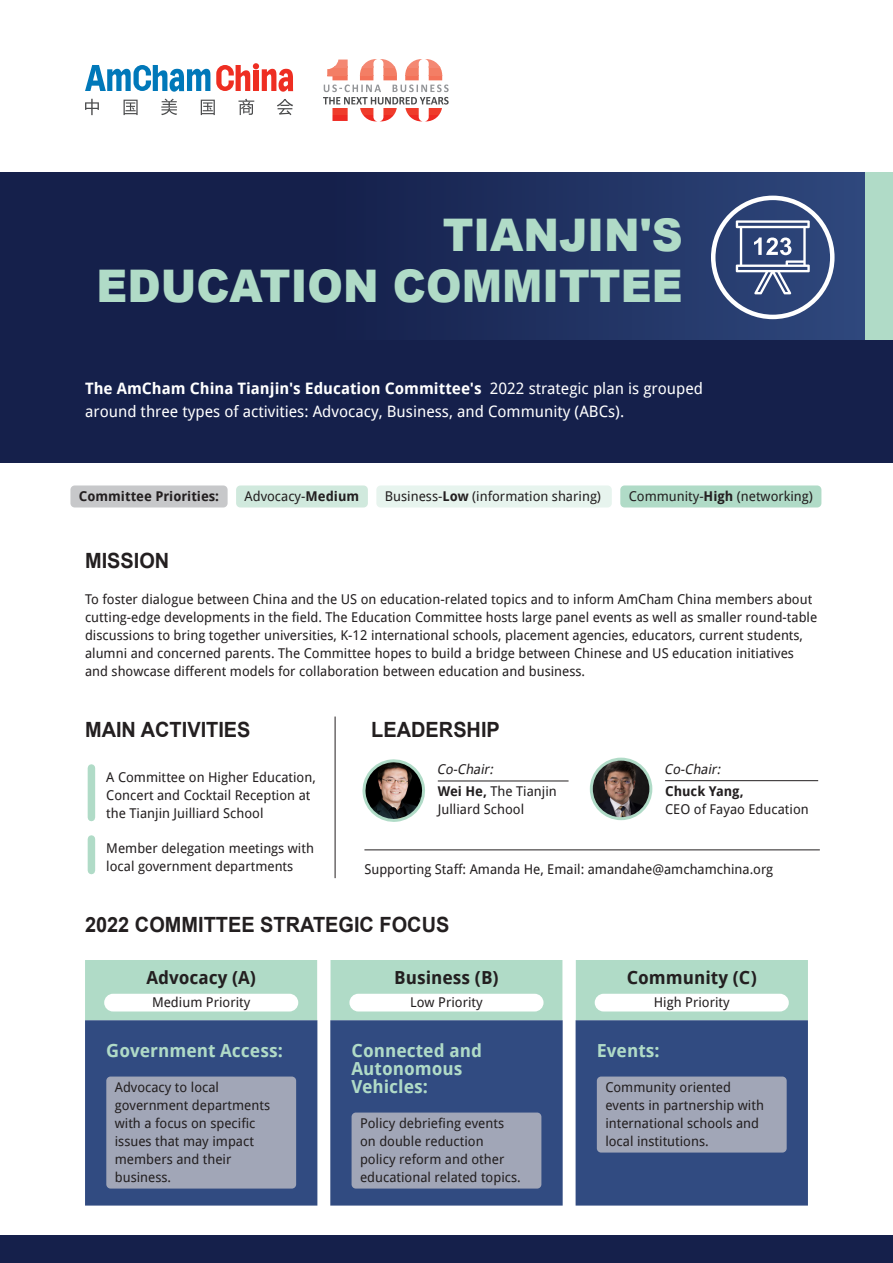
<style>
.page{position:relative;width:893px;height:1263px;background:#fff}
.page>*{position:absolute;margin:0;border:0;box-sizing:border-box;transform-origin:0 0}
.Header_L1{font:900 45px/51px "Arial";color:#b0dbc7;text-align:right;scale:.95 1}
.Header_L2{font:700 21px "Arial";color:#231f20;scale:.95 1}
.Item_Title{font:700 18px/18px "Droid Sans";color:#b0dbc7}
.Item_Title-2{font:700 18px "Droid Sans";color:#231f20}
.Focus-Header{font:700 18px "Droid Sans";color:#231f20}
.Body{font:15.75px/22.5px "Droid Sans";color:#fff}
.Body-2{font:13.5px/18px "Droid Sans";color:#231f20}
.Items{font:13.5px/18px "Droid Sans";color:#231f20}
.Activities{font:13.5px/18px "Droid Sans";color:#231f20}
.Focus-Priority{font:13.5px "Droid Sans";color:#231f20}
.Items-2{font:700 13.5px "Droid Sans";color:#231f20}
.Body-3{font:italic 13.5px "Droid Sans";color:#231f20}
.s1{font-weight:700}
</style>
<div class="page">
<svg style="left:85px;top:99px;width:14px;height:16px"></svg>
<svg style="left:124px;top:100px;width:14px;height:15px"></svg>
<svg style="left:161px;top:99px;width:16px;height:16px"></svg>
<svg style="left:201px;top:100px;width:14px;height:15px"></svg>
<svg style="left:238px;top:99px;width:16px;height:16px"></svg>
<svg style="left:277px;top:99px;width:16px;height:16px"></svg>
<svg style="left:216px;top:63px;width:77px;height:29px"></svg>
<svg style="left:85px;top:65px;width:125px;height:27px"></svg>
<svg style="left:332px;top:115px;width:107px;height:6px"></svg>
<svg style="left:332px;top:108px;width:110px;height:7px"></svg>
<svg style="left:327px;top:76px;width:115px;height:4px"></svg>
<svg style="left:327px;top:68px;width:115px;height:8px"></svg>
<svg style="left:332px;top:59px;width:109px;height:9px"></svg>
<svg style="left:323px;top:84px;width:126px;height:21px"></svg>
<div style="left:0;top:172px;width:893px;height:290px;background:#15204b"></div>
<div style="left:327px;top:172px;width:566px;height:168px;background:linear-gradient(to right,#121d49,#3a5386)"></div>
<div style="left:865px;top:172px;width:28px;height:168px;background:#b0dbc7"></div>
<div style="left:0;top:1235px;width:893px;height:28px;background:#15204b"></div>
<div style="left:88px;top:768px;width:7px;height:49px;background:#b0dbc7"></div>
<div style="left:88px;top:839px;width:7px;height:31px;background:#b0dbc7"></div>
<hr style="left:335px;top:716px;width:1px;height:162px;background:#231f20">
<div style="left:70px;top:485px;width:158px;height:22px;background:#c7c8ca;border-radius:4px"></div>
<div style="left:236px;top:485px;width:132px;height:22px;background:#d0e9dd;border-radius:4px"></div>
<div style="left:376px;top:485px;width:236px;height:22px;background:#e7f4ee;border-radius:4px"></div>
<div style="left:620px;top:485px;width:201px;height:22px;background:#b0dbc7;border-radius:4px"></div>
<hr style="left:438px;top:781px;width:131px;height:1px;background:#231f20">
<svg style="left:362px;top:759px;width:63px;height:63px"></svg>
<hr style="left:665px;top:780px;width:153px;height:1px;background:#231f20">
<img style="left:591px;top:759px;width:60px;height:60px;border-radius:30px">
<div style="left:590px;top:758px;width:62px;height:62px;border:3px solid #b0dbc7;border-radius:50%"></div>
<div style="left:85px;top:960px;width:723px;height:60px;background:#b0dbc7"></div>
<svg style="left:317px;top:960px;width:259px;height:60px;background:#bbe0ce"></svg>
<svg style="left:85px;top:1020px;width:723px;height:185px;background:#3d5688"></svg>
<div style="left:104px;top:994px;width:194px;height:17px;background:#fff;border-radius:9px"></div>
<div style="left:349px;top:994px;width:194px;height:17px;background:#fff;border-radius:9px"></div>
<div style="left:595px;top:994px;width:194px;height:17px;background:#fff;border-radius:9px"></div>
<div style="left:106px;top:1076px;width:190px;height:112px;background:#a1a6b7;border-radius:4px"></div>
<div style="left:352px;top:1112px;width:189px;height:76px;background:#a1a6b7;border-radius:4px"></div>
<div style="left:597px;top:1076px;width:190px;height:76px;background:#a1a6b7;border-radius:4px"></div>
<svg style="left:736px;top:220px;width:74px;height:74px;background:#637399"></svg>
<div style="left:711px;top:196px;width:123px;height:123px;border:4px solid #fff;border-radius:50%"></div>
<hr style="left:364px;top:849px;width:456px;height:1px;background:#231f20">
<p class="Header_L1" style="left:97px;top:208px;width:618px">TIANJIN'S<br>EDUCATION COMMITTEE</p>
<p class="Body" style="left:85px;top:377px;width:619px"><span class="s1">The AmCham China Tianjin's Education Committee's</span> 2022 strategic plan is grouped around three types of activities: Advocacy, Business, and Community (ABCs).</p>
<p class="Items-2" style="left:79px;top:489px;width:142px">Committee Priorities:</p>
<p class="Items" style="left:245px;top:488px;width:116px">Advocacy-<span class="s1">Medium</span></p>
<p class="Items" style="left:385px;top:488px;width:218px">Business-<span class="s1">Low</span> (information sharing)</p>
<p class="Items" style="left:629px;top:488px;width:186px">Community-<span class="s1">High</span> (networking)</p>
<p class="Header_L2" style="left:85px;top:547px;width:90px">MISSION</p>
<p class="Body-2" style="left:85px;top:590px;width:734px">To foster dialogue between China and the US on education-related topics and to inform AmCham China members about cutting-edge developments in the field. The Education Committee hosts large panel events as well as smaller round-table discussions to bring together universities, K-12 international schools, placement agencies, educators, current students, alumni and concerned parents. The Committee hopes to build a bridge between Chinese and US education initiatives and showcase different models for collaboration between education and business.</p>
<p class="Header_L2" style="left:85px;top:715px;width:176px">MAIN ACTIVITIES</p>
<p class="Activities" style="left:106px;top:768px;width:211px">A Committee on Higher Education,<br>Concert and Cocktail Reception at the Tianjin Juilliard School</p>
<p class="Activities" style="left:106px;top:839px;width:209px">Member delegation meetings with local government departments</p>
<p class="Header_L2" style="left:371px;top:715px;width:137px">LEADERSHIP</p>
<p class="Body-3" style="left:437px;top:761px;width:60px">Co-Chair:</p>
<p class="Body-2" style="left:438px;top:783px;width:121px"><span class="s1">Wei He,</span> The Tianjin<br>Julliard School</p>
<p class="Body-3" style="left:664px;top:761px;width:60px">Co-Chair:</p>
<p class="Body-2" style="left:665px;top:782px;width:145px"><span class="s1">Chuck Yang,<br></span>CEO of Fayao Education</p>
<p class="Body-2" style="left:364px;top:860px;width:410px">Supporting Staff: Amanda He, Email: amandahe@amchamchina.org</p>
<p class="Header_L2" style="left:85px;top:911px;width:385px">2022 COMMITTEE STRATEGIC FOCUS</p>
<p class="Focus-Header" style="left:146px;top:967px;width:111px">Advocacy (A)</p>
<p class="Item_Title-2" style="left:394px;top:967px;width:106px">Business (B)</p>
<p class="Item_Title-2" style="left:627px;top:967px;width:132px">Community (C)</p>
<p class="Focus-Priority" style="left:152px;top:994px;width:100px">Medium Priority</p>
<p class="Focus-Priority" style="left:410px;top:994px;width:74px">Low Priority</p>
<p class="Focus-Priority" style="left:654px;top:994px;width:77px">High Priority</p>
<p class="Item_Title" style="left:106px;top:1042px;width:178px">Government Access:</p>
<p class="Items" style="left:115px;top:1079px;width:157px">Advocacy to local government departments with a focus on specific issues that may impact members and their business.</p>
<p class="Item_Title" style="left:352px;top:1042px;width:132px">Connected and<br>Autonomous<br>Vehicles:</p>
<p class="Items" style="left:360px;top:1115px;width:162px">Policy debriefing events on double reduction policy reform and other educational related topics.</p>
<p class="Item_Title" style="left:597px;top:1042px;width:64px">Events:</p>
<p class="Items" style="left:605px;top:1079px;width:160px">Community oriented events in partnership with international schools and local institutions.</p>
</div>
